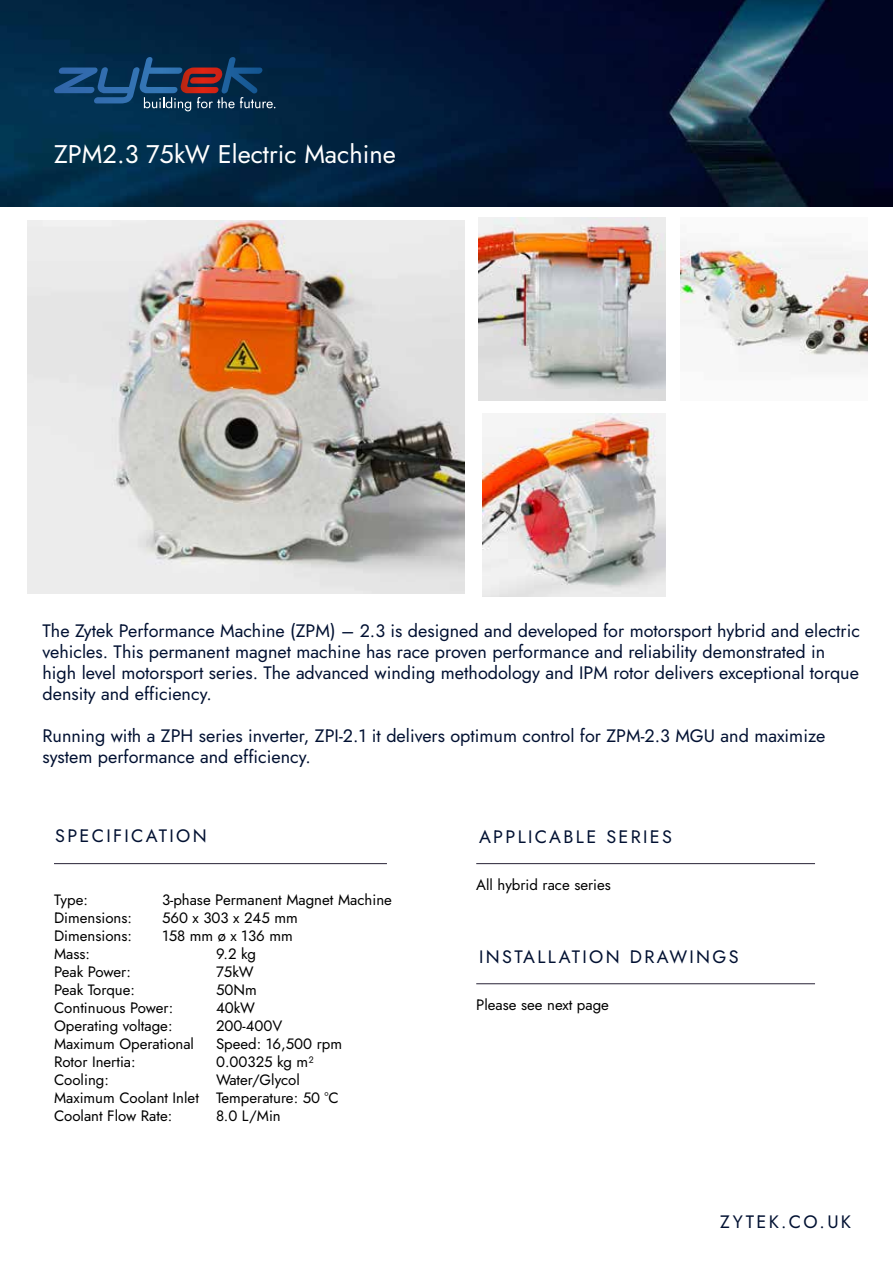
<style>
.page{position:relative;width:893px;height:1263px;background:#fff}
.page>*{position:absolute;margin:0;border:0;box-sizing:border-box;transform-origin:0 0}
.t1{font:25.5px "Jost";color:#fff}
.t2{font:18px/21px "Jost";color:#021132}
.t3{font:18px "Jost";letter-spacing:.13em;color:#021132}
.t4{font:15px/18px "Jost";color:#000}
</style>
<div class="page">
<img style="left:0;top:0;width:893px;height:206px">
<svg style="left:54px;top:57px;width:221px;height:54px;background:#1e3e60"></svg>
<img style="left:28px;top:220px;width:436px;height:373px">
<img style="left:478px;top:218px;width:187px;height:182px">
<img style="left:483px;top:413px;width:182px;height:183px">
<img style="left:680px;top:241px;width:187px;height:131px">
<hr style="left:54px;top:863px;width:333px;height:1px;background:#272236">
<hr style="left:476px;top:863px;width:339px;height:1px;background:#272236">
<hr style="left:476px;top:983px;width:339px;height:1px;background:#272236">
<h1 class="t1" style="left:54px;top:137px;width:343px">ZPM2.3 75kW Electric Machine</h1>
<p class="t2" style="left:43px;top:620px;width:819px">The Zytek Performance Machine (ZPM) – 2.3 is designed and developed for motorsport hybrid and electric vehicles. This permanent magnet machine has race proven performance and reliability demonstrated in high level motorsport series. The advanced winding methodology and IPM rotor delivers exceptional torque density and efficiency.</p>
<p class="t2" style="left:43px;top:725px;width:784px">Running with a ZPH series inverter, ZPI-2.1 it delivers optimum control for ZPM-2.3 MGU and maximize system performance and efficiency.</p>
<p class="t3" style="left:55px;top:823px;width:153px">SPECIFICATION</p>
<p class="t4" style="left:54px;top:891px;width:35px">Type:</p>
<p class="t4" style="left:162px;top:891px;width:231px">3-phase Permanent Magnet Machine</p>
<p class="t4" style="left:54px;top:909px;width:79px">Dimensions:</p>
<p class="t4" style="left:162px;top:909px;width:137px">560 x 303 x 245 mm</p>
<p class="t4" style="left:54px;top:927px;width:79px">Dimensions:</p>
<p class="t4" style="left:162px;top:927px;width:132px">158 mm ø x 136 mm</p>
<p class="t4" style="left:54px;top:945px;width:37px">Mass:</p>
<p class="t4" style="left:216px;top:945px;width:42px">9.2 kg</p>
<p class="t4" style="left:54px;top:963px;width:78px">Peak Power:</p>
<p class="t4" style="left:216px;top:963px;width:39px">75kW</p>
<p class="t4" style="left:54px;top:981px;width:83px">Peak Torque:</p>
<p class="t4" style="left:216px;top:981px;width:42px">50Nm</p>
<p class="t4" style="left:54px;top:999px;width:121px">Continuous Power:</p>
<p class="t4" style="left:216px;top:999px;width:40px">40kW</p>
<p class="t4" style="left:54px;top:1017px;width:120px">Operating voltage:</p>
<p class="t4" style="left:216px;top:1017px;width:68px">200-400V</p>
<p class="t4" style="left:54px;top:1035px;width:142px">Maximum Operational</p>
<p class="t4" style="left:216px;top:1035px;width:128px">Speed: 16,500 rpm</p>
<p class="t4" style="left:54px;top:1053px;width:83px">Rotor Inertia:</p>
<p class="t4" style="left:216px;top:1053px;width:99px">0.00325 kg m²</p>
<p class="t4" style="left:54px;top:1071px;width:56px">Cooling:</p>
<p class="t4" style="left:54px;top:1071px;width:286px;text-indent:162px">Water/Glycol<br>Maximum Coolant Inlet Temperature: 50 °C<br>Coolant Flow Rate:</p>
<p class="t4" style="left:216px;top:1107px;width:66px">8.0 L/Min</p>
<p class="t3" style="left:479px;top:825px;width:194px">APPLICABLE SERIES</p>
<p class="t4" style="left:476px;top:876px;width:136px">All hybrid race series</p>
<p class="t3" style="left:479px;top:945px;width:261px">INSTALLATION DRAWINGS</p>
<p class="t4" style="left:476px;top:996px;width:134px">Please see next page</p>
<p class="t3" style="left:720px;top:1210px;width:133px">ZYTEK.CO.UK</p>
</div>
